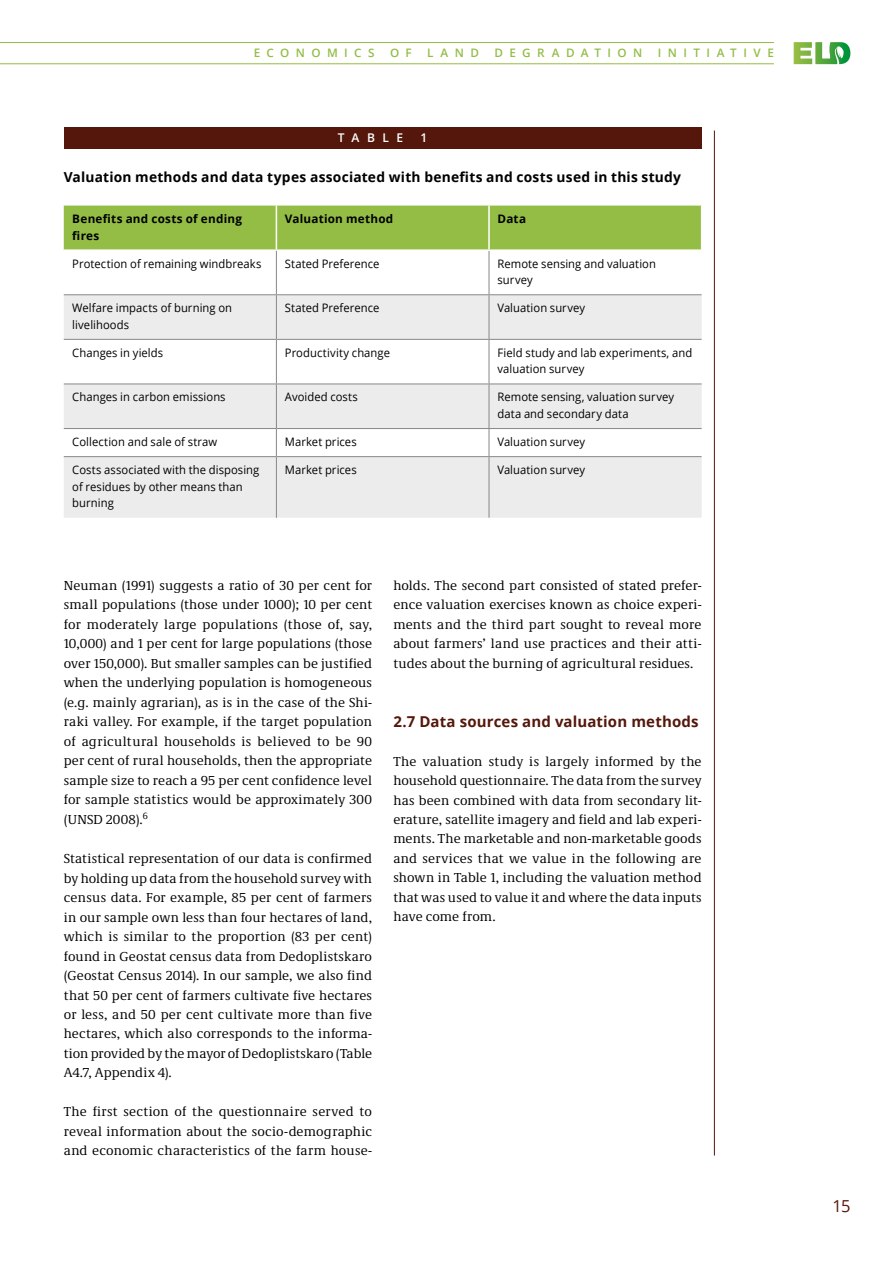
<style>
.page{position:relative;width:893px;height:1263px;background:#fff}
.page>*{position:absolute;margin:0;border:0;box-sizing:border-box;transform-origin:0 0}
.t1{font:16.5px "Open Sans";color:#55170b}
.t2{font:700 15px "Open Sans";letter-spacing:.01em;color:#55170b}
.t3{font:700 13.8px "Open Sans";letter-spacing:.015em;color:#000}
.t4{font:13.5px/19.5px "Demos Next Pro";letter-spacing:.01em;color:#000;text-align:justify}
.t5{font:600 12px "Open Sans";letter-spacing:.62em;color:#fff}
.t6{font:11.7px/16.5px "Open Sans";letter-spacing:.005em;color:#000;scale:.96 1}
.t7{font:700 11.7px/16.5px "Open Sans";letter-spacing:.02em;color:#000}
.t8{font:600 11.7px "Open Sans";letter-spacing:.55em;color:#93bd45}
</style>
<div class="page">
<hr style="left:0;top:42px;width:774px;height:1px;background:#93bd45">
<hr style="left:0;top:63px;width:774px;height:1px;background:#93bd45">
<svg style="left:793px;top:42px;width:58px;height:23px"></svg>
<hr style="left:714px;top:131px;width:1px;height:1024px;background:#55170b">
<div style="left:64px;top:128px;width:638px;height:21px;background:#55170b"></div>
<div style="left:64px;top:206px;width:637px;height:43px;background:#93bd45"></div>
<svg style="left:64px;top:295px;width:638px;height:223px;fill:#ececec"></svg>
<hr style="left:276px;top:251px;width:1px;height:43px;background:#868786">
<hr style="left:489px;top:251px;width:1px;height:43px;background:#868786">
<hr style="left:64px;top:294px;width:212px;height:1px;background:#868786">
<hr style="left:276px;top:294px;width:213px;height:1px;background:#868786">
<hr style="left:276px;top:295px;width:1px;height:44px;background:#868786">
<hr style="left:489px;top:294px;width:213px;height:1px;background:#868786">
<hr style="left:489px;top:295px;width:1px;height:44px;background:#868786">
<hr style="left:64px;top:339px;width:212px;height:1px;background:#868786">
<hr style="left:276px;top:339px;width:213px;height:1px;background:#868786">
<hr style="left:276px;top:340px;width:1px;height:43px;background:#868786">
<hr style="left:489px;top:339px;width:213px;height:1px;background:#868786">
<hr style="left:489px;top:340px;width:1px;height:43px;background:#868786">
<hr style="left:64px;top:383px;width:212px;height:1px;background:#868786">
<hr style="left:276px;top:383px;width:213px;height:1px;background:#868786">
<hr style="left:276px;top:384px;width:1px;height:44px;background:#868786">
<hr style="left:489px;top:383px;width:213px;height:1px;background:#868786">
<hr style="left:489px;top:384px;width:1px;height:44px;background:#868786">
<hr style="left:64px;top:428px;width:212px;height:1px;background:#868786">
<hr style="left:276px;top:428px;width:213px;height:1px;background:#868786">
<svg style="left:276px;top:429px;width:1px;height:27px"></svg>
<hr style="left:489px;top:428px;width:213px;height:1px;background:#868786">
<svg style="left:489px;top:429px;width:1px;height:27px"></svg>
<hr style="left:64px;top:456px;width:212px;height:1px;background:#868786">
<hr style="left:276px;top:456px;width:213px;height:1px;background:#868786">
<hr style="left:276px;top:457px;width:1px;height:61px;background:#868786">
<hr style="left:489px;top:456px;width:213px;height:1px;background:#868786">
<hr style="left:489px;top:457px;width:1px;height:61px;background:#868786">
<hr style="left:276px;top:206px;width:1px;height:43px;background:#fff">
<hr style="left:488px;top:206px;width:2px;height:43px;background:#fff">
<p class="t8" style="left:254px;top:45px;width:122px">ECONOMICS</p>
<p class="t8" style="left:390px;top:45px;width:23px">O F</p>
<p class="t8" style="left:427px;top:45px;width:53px">LAND</p>
<p class="t8" style="left:494px;top:45px;width:149px">DEGRADATION</p>
<p class="t8" style="left:658px;top:45px;width:118px">INITIATIVE</p>
<p class="t5" style="left:338px;top:130px;width:67px">TABLE</p>
<p class="t5" style="left:421px;top:130px;width:8px">1</p>
<p class="t3" style="left:64px;top:167px;width:619px">Valuation methods and data types associated with benefits and costs used in this study</p>
<p class="t7" style="left:72px;top:210px;width:171px">Benefits and costs of ending fires</p>
<p class="t7" style="left:285px;top:210px;width:110px">Valuation method</p>
<p class="t7" style="left:497px;top:210px;width:30px">Data</p>
<p class="t6" style="left:72px;top:255px;width:198px">Protection of remaining windbreaks</p>
<p class="t6" style="left:285px;top:255px;width:100px">Stated Preference</p>
<p class="t6" style="left:497px;top:255px;width:167px">Remote sensing and valuation survey</p>
<p class="t6" style="left:72px;top:299px;width:168px">Welfare impacts of burning on livelihoods</p>
<p class="t6" style="left:285px;top:299px;width:100px">Stated Preference</p>
<p class="t6" style="left:497px;top:299px;width:93px">Valuation survey</p>
<p class="t6" style="left:72px;top:344px;width:96px">Changes in yields</p>
<p class="t6" style="left:285px;top:344px;width:111px">Productivity change</p>
<p class="t6" style="left:497px;top:344px;width:204px">Field study and lab experiments, and valuation survey</p>
<p class="t6" style="left:72px;top:389px;width:161px">Changes in carbon emissions</p>
<p class="t6" style="left:285px;top:389px;width:78px">Avoided costs</p>
<p class="t6" style="left:497px;top:389px;width:186px">Remote sensing, valuation survey data and secondary data</p>
<p class="t6" style="left:72px;top:433px;width:152px">Collection and sale of straw</p>
<p class="t6" style="left:285px;top:433px;width:76px">Market prices</p>
<p class="t6" style="left:497px;top:433px;width:93px">Valuation survey</p>
<p class="t6" style="left:72px;top:461px;width:196px">Costs associated with the disposing of residues by other means than burning</p>
<p class="t6" style="left:285px;top:461px;width:76px">Market prices</p>
<p class="t6" style="left:497px;top:461px;width:93px">Valuation survey</p>
<p class="t4" style="left:64px;top:575px;width:310px">Neuman (1991) suggests a ratio of 30 per cent for small populations (those under 1000); 10 per cent for moderately large populations (those of, say, 10,000) and 1 per cent for large populations (those over 150,000). But smaller samples can be justified when the underlying population is homogeneous (e.g. mainly agrarian), as is in the case of the Shi&shy;raki valley. For example, if the target population of agricultural households is believed to be 90 per cent of rural households, then the appropriate sample size to reach a 95 per cent confidence level for sample statistics would be approximately 300 (UNSD 2008).<sup>6</sup></p>
<p class="t4" style="left:64px;top:848px;width:310px">Statistical representation of our data is confirmed by holding up data from the household survey with census data. For example, 85 per cent of farmers in our sample own less than four hectares of land, which is similar to the proportion (83 per cent) found in Geostat census data from Dedoplistskaro (Geostat Census 2014). In our sample, we also find that 50 per cent of farmers cultivate five hectares or less, and 50 per cent cultivate more than five hectares, which also corresponds to the informa&shy;tion provided by the mayor of Dedoplistskaro (Table A4.7, Appendix 4).</p>
<p class="t4" style="left:64px;top:1101px;width:310px">The first section of the questionnaire served to reveal information about the socio-demographic and economic characteristics of the farm house-</p>
<p class="t4" style="left:393px;top:575px;width:310px">holds. The second part consisted of stated prefer&shy;ence valuation exercises known as choice experi&shy;ments and the third part sought to reveal more about farmers’ land use practices and their atti&shy;tudes about the burning of agricultural residues.</p>
<p class="t2" style="left:393px;top:710px;width:307px">2.7 Data sources and valuation methods</p>
<p class="t4" style="left:393px;top:751px;width:310px">The valuation study is largely informed by the household questionnaire. The data from the survey has been combined with data from secondary lit&shy;erature, satellite imagery and field and lab experi&shy;ments. The marketable and non-marketable goods and services that we value in the following are shown in Table 1, including the valuation method that was used to value it and where the data inputs have come from.</p>
<p class="t1" style="left:832px;top:1194px;width:19px">15</p>
</div>
